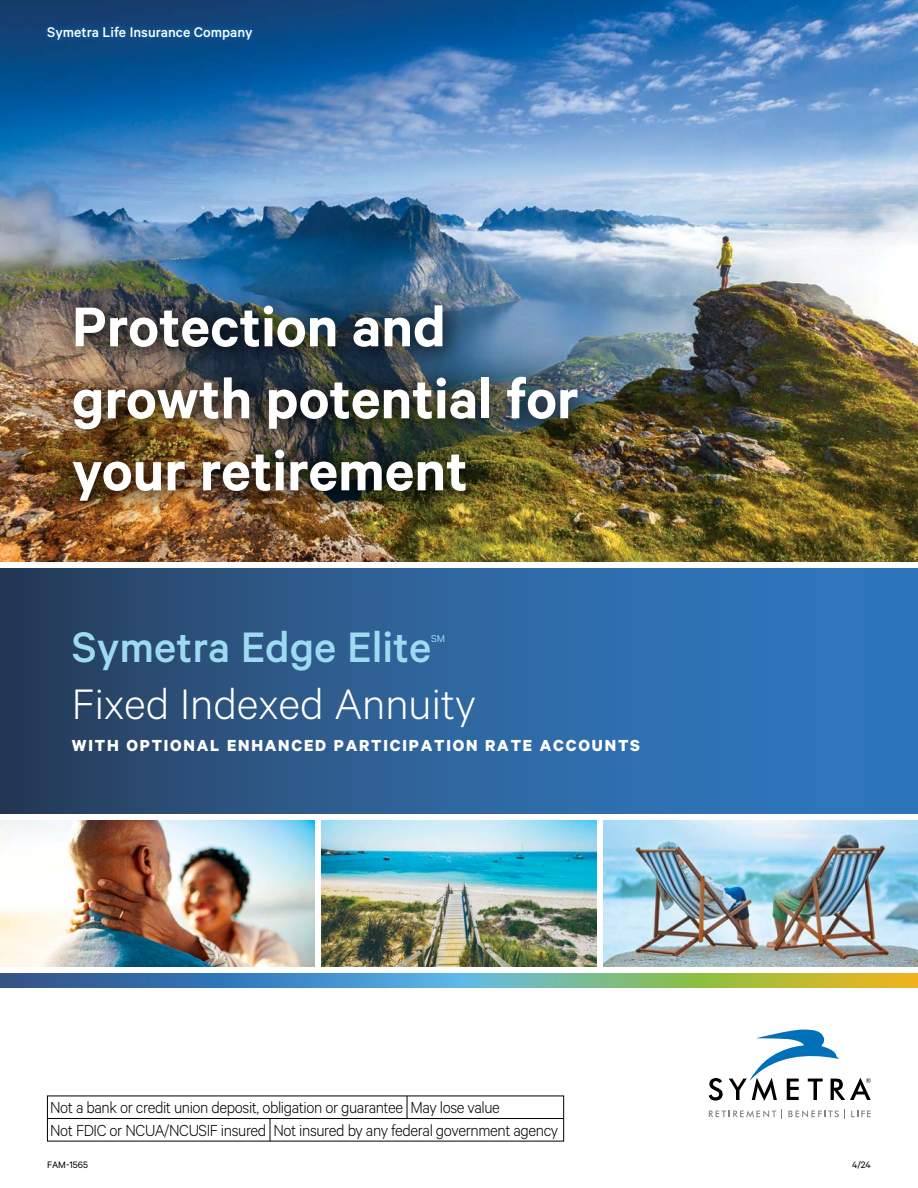
<style>
.page{position:relative;width:918px;height:1188px;background:#fff}
.page>*{position:absolute;margin:0;border:0;box-sizing:border-box;transform-origin:0 0}
.t1{font:600 63px/72px "Calibre";color:#fff}
.t2{font:300 48px "Calibre";color:#fff}
.t3{font:500 48px "Calibre";color:#9cdbf2}
.Bank_Box{font:300 18px "Calibre";letter-spacing:-.025em;color:#000;scale:.95 1}
.Disclosures{font:700 18px "Calibre";letter-spacing:.1em;color:#fff}
.t4{font:500 15.75px "Calibre";color:#fff}
.t5{font:11.25px "Calibre";color:#9cdbf2}
.t6{font:10.5px "Calibre";color:#000}
</style>
<div class="page">
<img style="left:0;top:0;width:918px;height:561px">
<div style="left:40px;top:20px;width:219px;height:26px;background:#0677d1;opacity:.75"></div>
<img style="left:38px;top:271px;width:574px;height:264px">
<svg style="left:0;top:568px;width:918px;height:245px;background:#2c6097"></svg>
<svg style="left:0;top:974px;width:918px;height:13px;background:#6b9c8f"></svg>
<img style="left:0;top:820px;width:315px;height:147px">
<img style="left:322px;top:820px;width:274px;height:147px">
<img style="left:603px;top:820px;width:315px;height:147px">
<svg style="left:709px;top:1110px;width:67px;height:7px"></svg>
<svg style="left:788px;top:1109px;width:57px;height:10px"></svg>
<svg style="left:851px;top:1111px;width:20px;height:6px"></svg>
<svg style="left:709px;top:1078px;width:14px;height:23px"></svg>
<svg style="left:729px;top:1030px;width:142px;height:71px"></svg>
<hr style="left:47px;top:1118px;width:517px;height:1px;background:#000">
<svg style="left:270px;top:1119px;width:1px;height:22px"></svg>
<svg style="left:407px;top:1096px;width:1px;height:22px"></svg>
<p class="t4" style="left:47px;top:23px;width:207px">Symetra Life Insurance Company</p>
<p class="t1" style="left:72px;top:289px;width:509px">Protection and growth potential for your retirement</p>
<p class="t3" style="left:72px;top:619px;width:361px">Symetra Edge Elite</p>
<p class="t5" style="left:431px;top:632px;width:15px">SM</p>
<p class="t2" style="left:72px;top:676px;width:405px">Fixed Indexed Annuity</p>
<p class="Disclosures" style="left:72px;top:734px;width:570px">WITH OPTIONAL ENHANCED PARTICIPATION RATE ACCOUNTS</p>
<p class="Bank_Box" style="left:50px;top:1097px;width:475px">Not a bank or credit union deposit, obligation or guarantee May lose value</p>
<p class="Bank_Box" style="left:50px;top:1120px;width:536px">Not FDIC or NCUA/NCUSIF insured Not insured by any federal government agency</p>
<p class="t6" style="left:47px;top:1158px;width:42px">FAM-1565</p>
<p class="t6" style="left:852px;top:1158px;width:20px">4/24</p>
</div>
